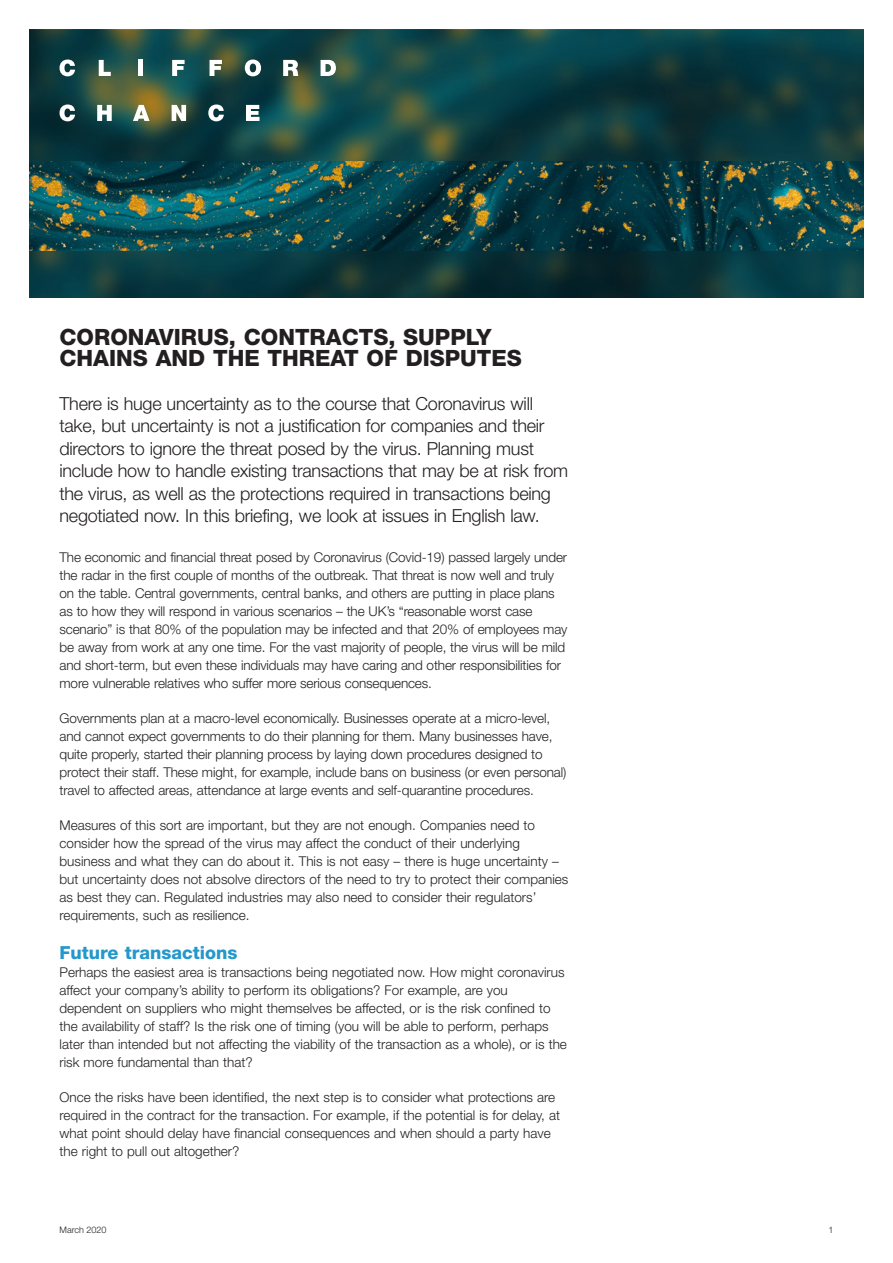
<style>
.page{position:relative;width:893px;height:1263px;background:#fff}
.page>*{position:absolute;margin:0;border:0;box-sizing:border-box;transform-origin:0 0}
._00__Main_Heading{font:800 22.5px/21px "Helvetica Neue LT";color:#231f20}
._01__Intro_Para{font:300 18px/22.5px "Helvetica Neue LT";letter-spacing:-.015em;color:#231f20}
._02__Heading_1{font:800 18px "Helvetica Neue LT";color:#2498cb}
._05__Body_Text_4MM{font:300 13.5px/18px "Helvetica Neue LT";color:#231f20}
.t1{font:300 9px "Helvetica Neue LT";color:#231f20}
</style>
<div class="page">
<svg style="left:30px;top:30px;width:833px;height:268px;background:#123e3f"></svg>
<svg style="left:60px;top:60px;width:15px;height:16px"></svg>
<svg style="left:99px;top:60px;width:12px;height:16px"></svg>
<div style="left:138px;top:60px;width:5px;height:16px;background:#fff"></div>
<svg style="left:172px;top:60px;width:13px;height:16px"></svg>
<svg style="left:210px;top:60px;width:12px;height:16px"></svg>
<svg style="left:245px;top:60px;width:16px;height:16px"></svg>
<svg style="left:283px;top:60px;width:15px;height:16px"></svg>
<svg style="left:321px;top:60px;width:15px;height:16px"></svg>
<svg style="left:60px;top:105px;width:15px;height:16px"></svg>
<svg style="left:97px;top:105px;width:15px;height:16px"></svg>
<svg style="left:133px;top:105px;width:17px;height:16px"></svg>
<svg style="left:172px;top:105px;width:14px;height:16px"></svg>
<svg style="left:208px;top:105px;width:16px;height:16px"></svg>
<svg style="left:246px;top:105px;width:14px;height:16px"></svg>
<img style="left:30px;top:162px;width:833px;height:89px">
<p class="_00__Main_Heading" style="left:60px;top:326px;width:464px">CORONAVIRUS, CONTRACTS, SUPPLY<br>CHAINS AND THE THREAT OF DISPUTES</p>
<p class="_01__Intro_Para" style="left:60px;top:392px;width:510px">There is huge uncertainty as to the course that Coronavirus will take, but uncertainty is not a justification for companies and their directors to ignore the threat posed by the virus. Planning must include how to handle existing transactions that may be at risk from the virus, as well as the protections required in transactions being negotiated now. In this briefing, we look at issues in English law.</p>
<p class="_05__Body_Text_4MM" style="left:60px;top:547px;width:509px">The economic and financial threat posed by Coronavirus (Covid-19) passed largely under the radar in the first couple of months of the outbreak. That threat is now well and truly on the table. Central governments, central banks, and others are putting in place plans as to how they will respond in various scenarios – the UK’s “reasonable worst case scenario” is that 80% of the population may be infected and that 20% of employees may be away from work at any one time. For the vast majority of people, the virus will be mild and short-term, but even these individuals may have caring and other responsibilities for more vulnerable relatives who suffer more serious consequences.</p>
<p class="_05__Body_Text_4MM" style="left:60px;top:708px;width:508px">Governments plan at a macro-level economically. Businesses operate at a micro-level, and cannot expect governments to do their planning for them. Many businesses have, quite properly, started their planning process by laying down procedures designed to protect their staff. These might, for example, include bans on business (or even personal) travel to affected areas, attendance at large events and self-quarantine procedures.</p>
<p class="_05__Body_Text_4MM" style="left:60px;top:815px;width:510px">Measures of this sort are important, but they are not enough. Companies need to consider how the spread of the virus may affect the conduct of their underlying business and what they can do about it. This is not easy – there is huge uncertainty – but uncertainty does not absolve directors of the need to try to protect their companies as best they can. Regulated industries may also need to consider their regulators’ requirements, such as resilience.</p>
<p class="_02__Heading_1" style="left:60px;top:942px;width:179px">Future transactions</p>
<p class="_05__Body_Text_4MM" style="left:60px;top:963px;width:509px">Perhaps the easiest area is transactions being negotiated now. How might coronavirus affect your company’s ability to perform its obligations? For example, are you dependent on suppliers who might themselves be affected, or is the risk confined to the availability of staff? Is the risk one of timing (you will be able to perform, perhaps later than intended but not affecting the viability of the transaction as a whole), or is the risk more fundamental than that?</p>
<p class="_05__Body_Text_4MM" style="left:60px;top:1088px;width:502px">Once the risks have been identified, the next step is to consider what protections are required in the contract for the transaction. For example, if the potential is for delay, at what point should delay have financial consequences and when should a party have the right to pull out altogether?</p>
<p class="t1" style="left:60px;top:1224px;width:48px">March 2020</p>
<p class="t1" style="left:828px;top:1224px;width:7px">1</p>
</div>
